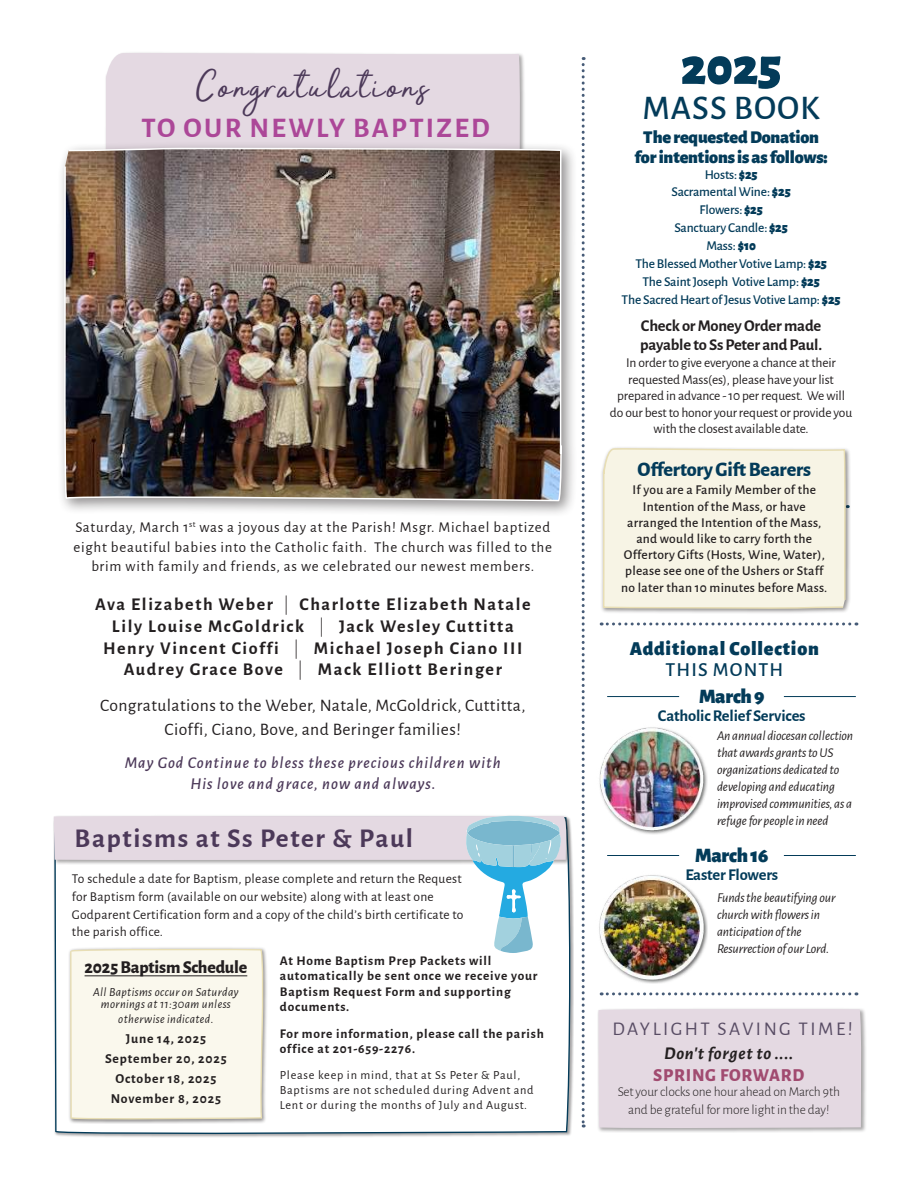
<style>
.page{position:relative;width:918px;height:1188px;background:#fff}
.page>*{position:absolute;margin:0;border:0;box-sizing:border-box;transform-origin:0 0}
.t1{font:900 52.8px "Alegreya Sans";color:#033b59}
.t2{font:42px "Morning Dew";letter-spacing:.06em;color:#4c3959}
.t3{font:500 34.65px "Alegreya Sans";letter-spacing:.03em;color:#033b59}
.t4{font:700 28.5px "Alegreya Sans";letter-spacing:.08em;color:#ac4798}
.t5{font:700 27.3px "Alegreya Sans";letter-spacing:.06em;color:#4c3959}
.t6{font:900 20.7px "Alegreya Sans";letter-spacing:-.01em;color:#033b59}
.t7{font:800 20.25px "Alegreya Sans";letter-spacing:-.01em;color:#033b59}
.t8{font:900 19.95px "Alegreya Sans";letter-spacing:.04em;color:#033b59}
.t9{font:500 19.95px "Alegreya Sans";letter-spacing:.06em;color:#033b59}
.t10{font:19.35px "Alegreya Sans";letter-spacing:.13em;color:#584c64}
.t11{font:900 18.15px/20.1px "Alegreya Sans";letter-spacing:-.01em;color:#033b59;text-align:center}
.t12{font:700 18px "Alegreya Sans";letter-spacing:.09em;color:#231f20}
.t13{font:italic 700 18px/22.2px "Alegreya Sans";letter-spacing:.04em;color:#231f20;text-align:center}
.t14{font:800 17.85px "Alegreya Sans";letter-spacing:-.01em;color:#231f20}
.t15{font:17.55px/23.7px "Alegreya Sans";letter-spacing:.025em;color:#231f20;text-align:center}
.t16{font:italic 500 16.5px/21px "Alegreya Sans";letter-spacing:.06em;color:#4c3959;text-align:center}
.t17{font:700 16.5px/19.5px "Alegreya Sans";letter-spacing:-.01em;color:#231f20}
.t18{font:700 16.5px "Alegreya Sans";letter-spacing:-.01em;color:#033b59}
.t19{font:15px/19.5px "Alegreya Sans";letter-spacing:.05em;color:#231f20;text-align:center}
.t20{font:700 13.65px "Alegreya Sans";letter-spacing:.06em;color:#231f20}
.t21{font:13.5px/16.5px "Alegreya Sans";letter-spacing:.005em;color:#231f20;text-align:center}
.t22{font:italic 13.5px/17px "Alegreya Sans";letter-spacing:-.01em;color:#231f20}
.t23{font:500 13.5px/16.2px "Alegreya Sans";letter-spacing:.02em;color:#231f20;text-align:center}
.t24{font:500 13.5px "Alegreya Sans";letter-spacing:-.01em;color:#033b59}
.t25{font:300 13.5px/18.1px "Alegreya Sans";letter-spacing:-.01em;color:#231f20;text-align:center}
.t26{font:700 13.35px/15px "Alegreya Sans";letter-spacing:.06em;color:#231f20}
.t27{font:12.3px/15px "Alegreya Sans";letter-spacing:.06em;color:#231f20}
.t28{font:italic 12.3px/12.3px "Alegreya Sans";letter-spacing:.03em;color:#231f20;text-align:center}
.s1{font-weight:300}
.s2{font-weight:900}
.s3{font-weight:800;font-style:normal;color:#a14b70}
</style>
<div class="page">
<div style="left:105px;top:52px;width:416px;height:89px;background:#e4d9e2"></div>
<svg style="left:582px;top:57px;width:3px;height:1071px"></svg>
<div style="left:601px;top:446px;width:250px;height:168px;background:#231f20;opacity:.5"></div>
<div style="left:602px;top:448px;width:246px;height:161px;background:#f7f4e5"></div>
<img style="left:599px;top:727px;width:108px;height:107px">
<hr style="left:784px;top:696px;width:72px;height:1px;background:#033b59">
<hr style="left:607px;top:696px;width:72px;height:1px;background:#033b59">
<img style="left:599px;top:875px;width:108px;height:108px">
<hr style="left:784px;top:855px;width:72px;height:1px;background:#033b59">
<hr style="left:607px;top:855px;width:72px;height:1px;background:#033b59">
<svg style="left:601px;top:622px;width:256px;height:4px"></svg>
<div style="left:57px;top:141px;width:521px;height:376px;background:#231f20;opacity:.5"></div>
<img style="left:64px;top:148px;width:499px;height:354px">
<svg style="left:54px;top:815px;width:514px;height:322px"></svg>
<div style="left:597px;top:1008px;width:270px;height:125px;background:#231f20;opacity:.4"></div>
<div style="left:598px;top:1009px;width:264px;height:120px;background:#e4d9e2"></div>
<svg style="left:601px;top:992px;width:256px;height:3px"></svg>
<p class="t2" style="left:197px;top:57px;width:234px">Congratulations</p>
<p class="t4" style="left:141px;top:107px;width:350px">TO OUR NEWLY BAPTIZED</p>
<p class="t19" style="left:74px;top:517px;width:480px">Saturday, March 1<sup>st</sup> was a joyous day at the Parish! Msgr. Michael baptized eight beautiful babies into the Catholic faith. The church was filled to the brim with family and friends, as we celebrated our newest members.</p>
<p class="t12" style="left:95px;top:591px;width:437px">Ava Elizabeth Weber <span class="s1">|</span> Charlotte Elizabeth Natale</p>
<p class="t12" style="left:112px;top:613px;width:403px">Lily Louise McGoldrick <span class="s1">|</span> Jack Wesley Cuttitta</p>
<p class="t12" style="left:103px;top:634px;width:421px">Henry Vincent Cioffi <span class="s1">|</span> Michael Joseph Ciano III</p>
<p class="t12" style="left:124px;top:656px;width:380px">Audrey Grace Bove <span class="s1">|</span> Mack Elliott Beringer</p>
<p class="t15" style="left:100px;top:693px;width:427px">Congratulations to the Weber, Natale, McGoldrick, Cuttitta,<br>Cioffi, Ciano, Bove, and Beringer families!</p>
<p class="t16" style="left:125px;top:751px;width:377px">May God Continue to bless these precious children with<br>His love and grace, now and always.</p>
<p class="t5" style="left:75px;top:818px;width:340px">Baptisms at Ss Peter &amp; Paul</p>
<p class="t21" style="left:72px;top:869px;width:393px;line-height:17.9px;text-align:left">To schedule a date for Baptism, please complete and return the Request for Baptism form (available on our website) along with at least one Godparent Certification form and a copy of the child’s birth certificate to the parish office.</p>
<p class="t14" style="left:85px;top:954px;width:164px">2025 Baptism Schedule</p>
<p class="t28" style="left:93px;top:985px;width:147px">All Baptisms occur on Saturday mornings at 11:30am unless</p>
<p class="t28" style="left:118px;top:1013px;width:97px">otherwise indicated.</p>
<p class="t20" style="left:126px;top:1029px;width:82px">June 14, 2025</p>
<p class="t20" style="left:105px;top:1049px;width:123px">September 20, 2025</p>
<p class="t20" style="left:115px;top:1069px;width:103px">October 18, 2025</p>
<p class="t20" style="left:111px;top:1089px;width:112px">November 8, 2025</p>
<p class="t26" style="left:280px;top:953px;width:259px">At Home Baptism Prep Packets will automatically be sent once we receive your<br>Baptism Request Form and supporting documents.</p>
<p class="t26" style="left:280px;top:1025px;width:265px">For more information, please call the parish office at 201-659-2276.</p>
<p class="t27" style="left:280px;top:1067px;width:255px">Please keep in mind, that at Ss Peter &amp; Paul,<br>Baptisms are not scheduled during Advent and<br>Lent or during the months of July and August.</p>
<p class="t1" style="left:681px;top:24px;width:102px">2025</p>
<p class="t3" style="left:642px;top:83px;width:179px">MASS BOOK</p>
<p class="t11" style="left:635px;top:126px;width:195px">The requested Donation for intentions is as follows:</p>
<p class="t24" style="left:705px;top:165px;width:54px">Hosts: <span class="s2">$25</span></p>
<p class="t24" style="left:672px;top:183px;width:121px">Sacramental Wine: <span class="s2">$25</span></p>
<p class="t24" style="left:700px;top:200px;width:65px">Flowers: <span class="s2">$25</span></p>
<p class="t24" style="left:675px;top:218px;width:115px">Sanctuary Candle: <span class="s2">$25</span></p>
<p class="t24" style="left:706px;top:236px;width:51px">Mass: <span class="s2">$10</span></p>
<p class="t24" style="left:635px;top:254px;width:193px">The Blessed Mother Votive Lamp: <span class="s2">$25</span></p>
<p class="t24" style="left:642px;top:272px;width:179px">The Saint Joseph Votive Lamp: <span class="s2">$25</span></p>
<p class="t24" style="left:622px;top:290px;width:220px">The Sacred Heart of Jesus Votive Lamp: <span class="s2">$25</span></p>
<p class="t17" style="left:640px;top:314px;width:184px">Check or Money Order made payable to Ss Peter and Paul.</p>
<p class="t21" style="left:610px;top:354px;width:244px">In order to give everyone a chance at their requested Mass(es), please have your list prepared in advance - 10 per request. We will do our best to honor your request or provide you with the closest available date.</p>
<p class="t7" style="left:638px;top:454px;width:175px">Offertory Gift Bearers</p>
<p class="t23" style="left:621px;top:481px;width:208px">If you are a Family Member of the Intention of the Mass, or have arranged the Intention of the Mass, and would like to carry forth the Offertory Gifts (Hosts, Wine, Water), please see one of the Ushers or Staff no later than 10 minutes before Mass.</p>
<p class="t8" style="left:630px;top:632px;width:191px">Additional Collection</p>
<p class="t9" style="left:665px;top:656px;width:119px">THIS MONTH</p>
<p class="t6" style="left:699px;top:680px;width:67px">March 9</p>
<p class="t18" style="left:658px;top:703px;width:149px">Catholic Relief Services</p>
<p class="t22" style="left:717px;top:727px;width:138px">An annual diocesan collection that awards grants to US organizations dedicated to developing and educating improvised communities, as a refuge for people in need</p>
<h3 class="t6" style="left:695px;top:839px;width:75px">March 16</h3>
<p class="t18" style="left:685px;top:862px;width:94px">Easter Flowers</p>
<p class="t22" style="left:717px;top:889px;width:120px">Funds the beautifying our church with flowers in anticipation of the<br>Resurrection of our Lord.</p>
<p class="t10" style="left:612px;top:1016px;width:242px">DAYLIGHT SAVING TIME!</p>
<p class="t13" style="left:653px;top:1040px;width:153px">Don't forget to ....<br><span class="s3">SPRING FORWARD</span></p>
<p class="t25" style="left:618px;top:1082px;width:224px">Set your clocks one hour ahead on March 9th and be grateful for more light in the day!</p>
</div>
